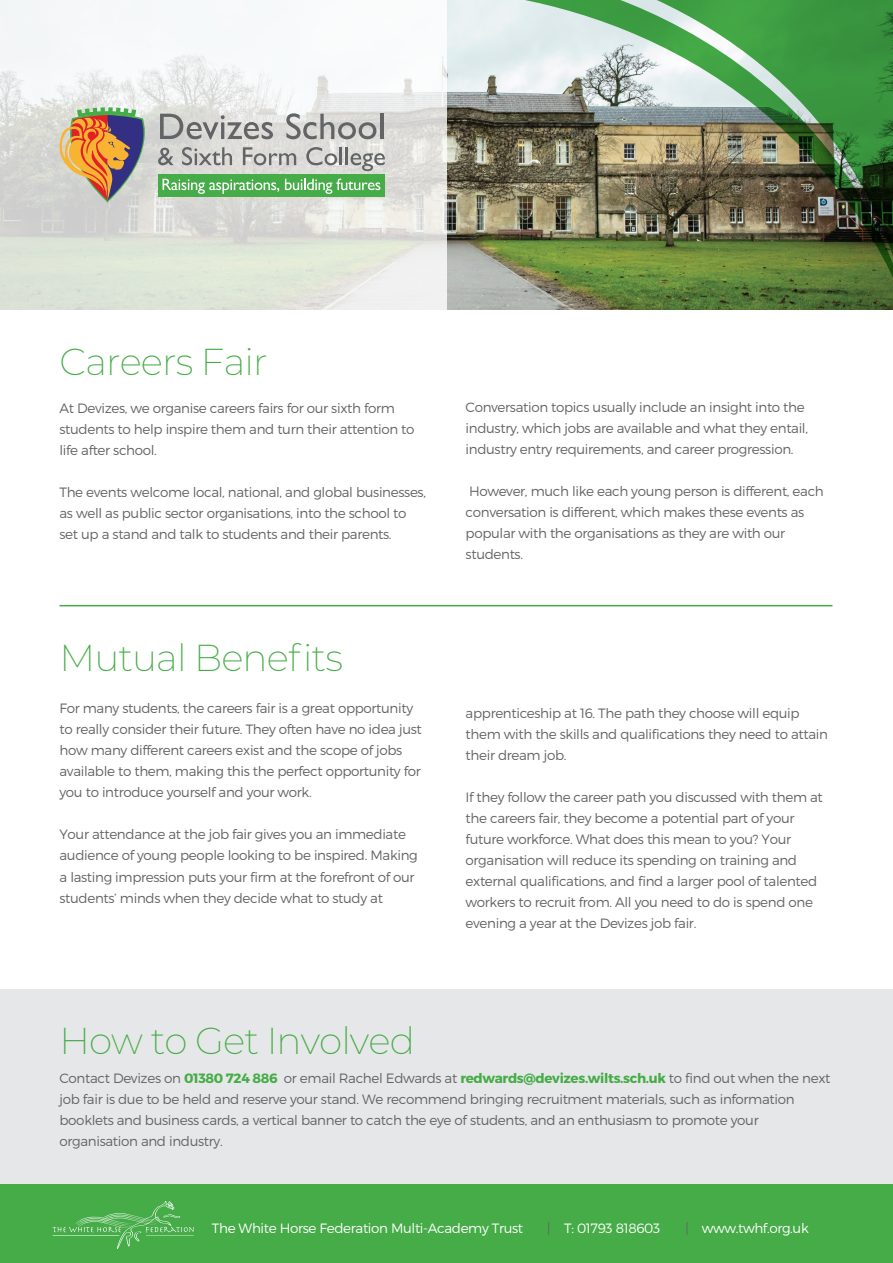
<style>
.page{position:relative;width:893px;height:1263px;background:#fff}
.page>*{position:absolute;margin:0;border:0;box-sizing:border-box;transform-origin:0 0}
.t1{font:200 37.5px "Montserrat";letter-spacing:-.025em;color:#46ac48}
.t2{font:300 13.5px/21px "Montserrat";letter-spacing:-.025em;color:#636466}
.t3{font:300 13.5px "Montserrat";letter-spacing:-.025em;color:#fff}
.s1{font-weight:700;color:#46ac48}
.s2{color:#636466}
</style>
<div class="page">
<div style="left:0;top:989px;width:893px;height:198px;background:#e6e7e8"></div>
<div style="left:0;top:1184px;width:893px;height:79px;background:#46ac48"></div>
<img style="left:397px;top:0;width:229px;height:310px">
<img style="left:626px;top:0;width:267px;height:310px">
<svg style="left:0;top:0;width:446px;height:309px"></svg>
<svg style="left:58px;top:107px;width:327px;height:96px;background:#b4b9a2"></svg>
<svg style="left:52px;top:1201px;width:142px;height:48px"></svg>
<hr style="left:60px;top:605px;width:772px;height:1px;background:#46ac48">
<h1 class="t1" style="left:60px;top:337px;width:210px">Careers Fair</h1>
<p class="t2" style="left:60px;top:397px;width:356px">At Devizes, we organise careers fairs for our sixth form students to help inspire them and turn their attention to life after school.</p>
<p class="t2" style="left:60px;top:481px;width:368px">The events welcome local, national, and global businesses, as well as public sector organisations, into the school to set up a stand and talk to students and their parents.</p>
<h1 class="t1" style="left:60px;top:633px;width:285px">Mutual Benefits</h1>
<p class="t2" style="left:60px;top:698px;width:364px">For many students, the careers fair is a great opportunity to really consider their future. They often have no idea just how many different careers exist and the scope of jobs available to them, making this the perfect opportunity for you to introduce yourself and your work.</p>
<p class="t2" style="left:60px;top:824px;width:360px">Your attendance at the job fair gives you an immediate audience of young people looking to be inspired. Making a lasting impression puts your firm at the forefront of our students’ minds when they decide what to study at</p>
<p class="t2" style="left:466px;top:396px;width:344px">Conversation topics usually include an insight into the industry, which jobs are available and what they entail, industry entry requirements, and career progression.</p>
<p class="t2" style="left:466px;top:480px;width:360px">However, much like each young person is different, each conversation is different, which makes these events as popular with the organisations as they are with our students.</p>
<p class="t2" style="left:466px;top:702px;width:364px">apprenticeship at 16. The path they choose will equip them with the skills and qualifications they need to attain their dream job.</p>
<p class="t2" style="left:466px;top:786px;width:359px">If they follow the career path you discussed with them at the careers fair, they become a potential part of your future workforce. What does this mean to you? Your organisation will reduce its spending on training and external qualifications, and find a larger pool of talented workers to recruit from. All you need to do is spend one evening a year at the Devizes job fair.</p>
<h1 class="t1" style="left:60px;top:1016px;width:357px">How to Get Involved</h1>
<p class="t2" style="left:60px;top:1067px;width:772px">Contact Devizes on <span class="s1">01380 724 886</span> or email Rachel Edwards at <span class="s1">redwards@devizes.wilts.sch.uk</span> to find out when the next job fair is due to be held and reserve your stand. We recommend bringing recruitment materials, such as information booklets and business cards, a vertical banner to catch the eye of students, and an enthusiasm to promote your organisation and industry.</p>
<p class="t3" style="left:212px;top:1220px;width:313px">The White Horse Federation Multi-Academy Trust</p>
<p class="t3" style="left:547px;top:1220px;width:114px"><span class="s2">|</span> T: 01793 818603</p>
<p class="t3" style="left:685px;top:1220px;width:125px"><span class="s2">|</span> www.twhf.org.uk</p>
</div>
